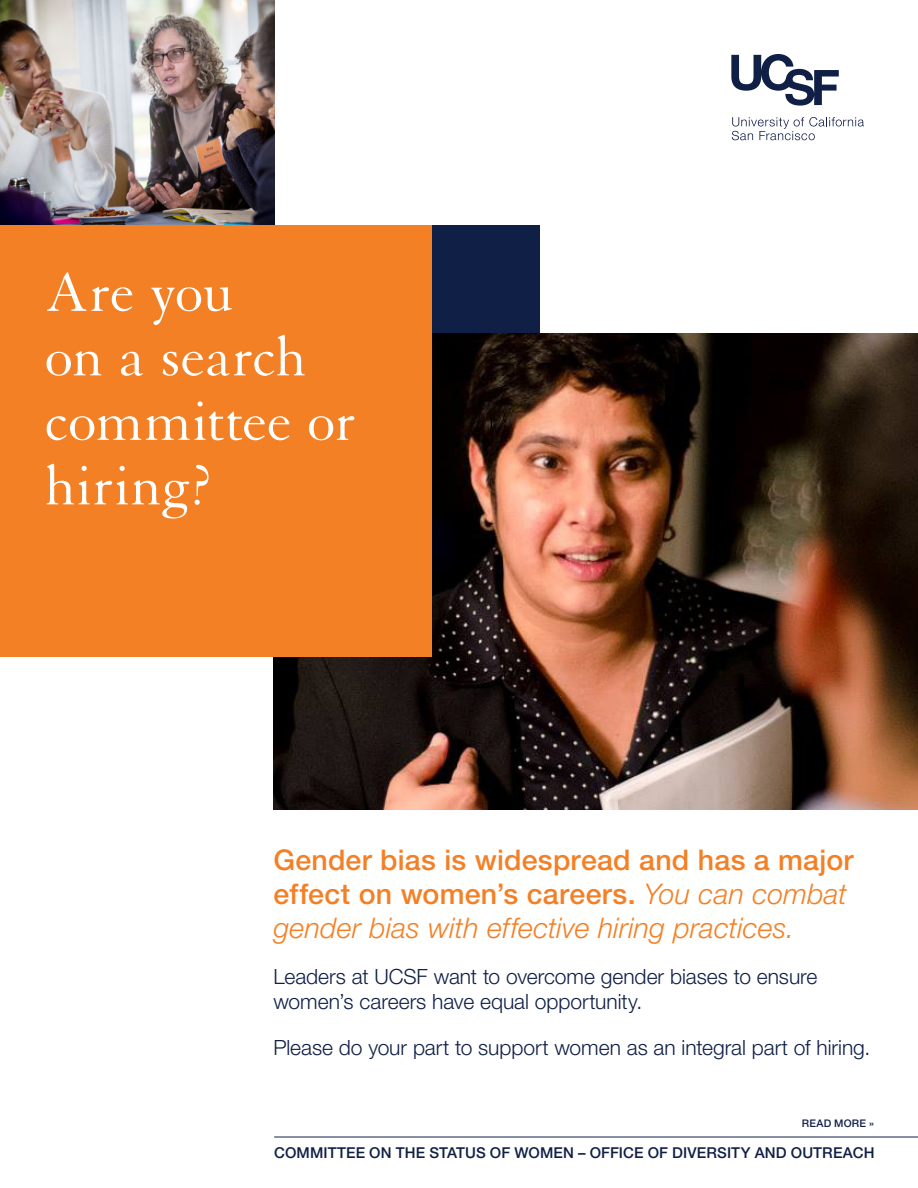
<style>
.page{position:relative;width:918px;height:1188px;background:#fff}
.page>*{position:absolute;margin:0;border:0;box-sizing:border-box;transform-origin:0 0}
.t1{font:60px/64.5px "Granjon LT Std";color:#fff}
.t2{font:500 28.5px/34.2px "Helvetica Neue LT Std";letter-spacing:.01em;color:#f48026}
.t3{font:300 21px/25.2px "Helvetica Neue LT Std";color:#101f46}
.t4{font:500 15px "Helvetica Neue LT Std";letter-spacing:.01em;color:#101f46}
.t5{font:500 10.5px "Helvetica Neue LT Std";letter-spacing:.025em;color:#101f46}
.s1{font-weight:300;font-style:italic}
</style>
<div class="page">
<div style="left:432px;top:225px;width:108px;height:108px;background:#101f46"></div>
<img style="left:273px;top:333px;width:644px;height:476px">
<img style="left:0;top:0;width:274px;height:225px">
<svg style="left:732px;top:117px;width:132px;height:23px"></svg>
<svg style="left:731px;top:54px;width:108px;height:52px"></svg>
<div style="left:0;top:225px;width:432px;height:432px;background:#f48026"></div>
<hr style="left:274px;top:1137px;width:644px;height:1px;background:#101f46">
<p class="t1" style="left:45px;top:261px;width:313px">Are you<br>on a search committee or hiring?</p>
<p class="t2" style="left:273px;top:843px;width:582px">Gender bias is widespread and has a major effect on women’s careers. <span class="s1">You can combat gender bias with effective hiring practices.</span></p>
<p class="t3" style="left:273px;top:963px;width:546px">Leaders at UCSF want to overcome gender biases to ensure women’s careers have equal opportunity.</p>
<p class="t3" style="left:273px;top:1034px;width:598px">Please do your part to support women as an integral part of hiring.</p>
<p class="t5" style="left:802px;top:1117px;width:74px">READ MORE »</p>
<p class="t4" style="left:274px;top:1143px;width:602px">COMMITTEE ON THE STATUS OF WOMEN – OFFICE OF DIVERSITY AND OUTREACH</p>
</div>
